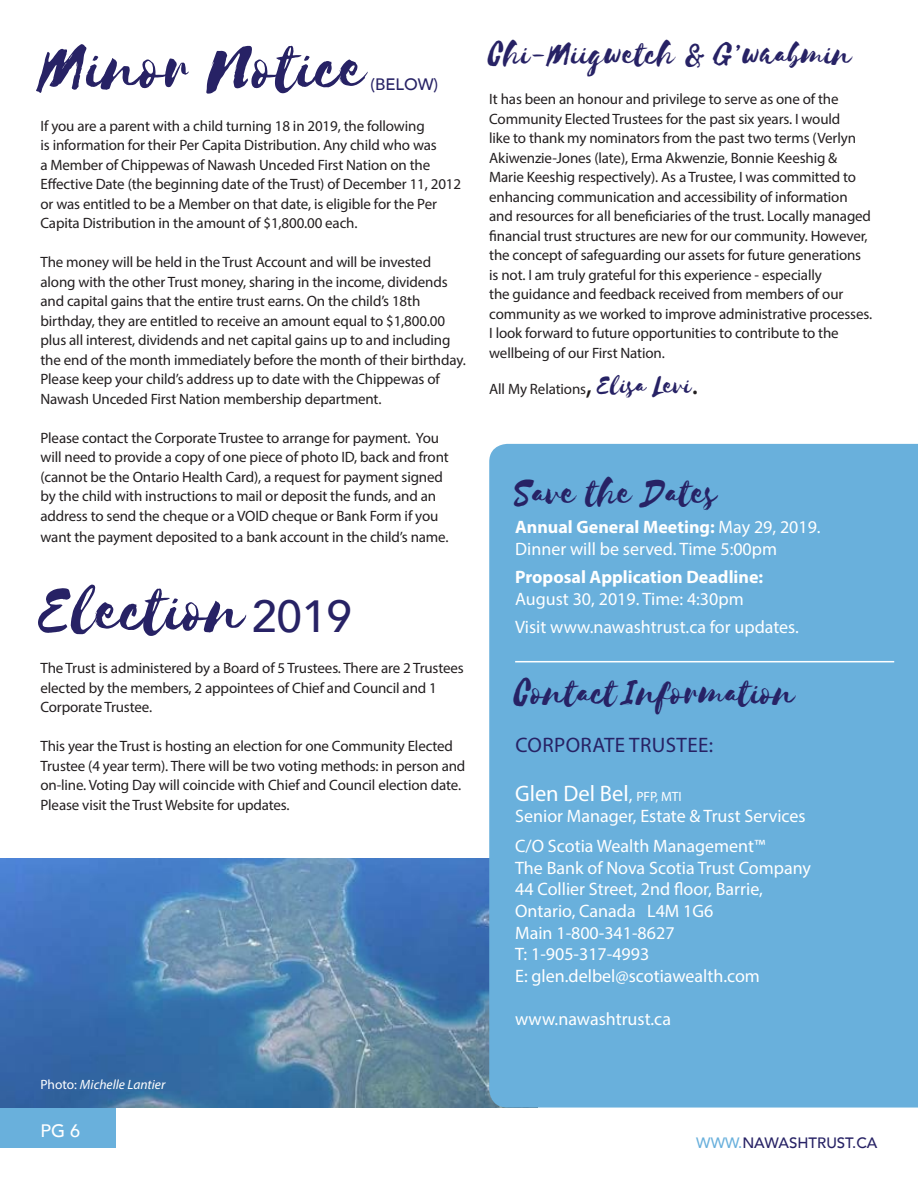
<style>
.page{position:relative;width:918px;height:1188px;background:#fff}
.page>*{position:absolute;margin:0;border:0;box-sizing:border-box;transform-origin:0 0}
.t1{font:75px "Selima";color:#272265}
.t2{font:42px "Selima";color:#272265}
.t3{font:37.5px "Selima";color:#272265}
.t4{font:22.5px "Myriad Pro";color:#fff}
.t5{font:21px "Myriad Pro";letter-spacing:.02em;color:#272265}
.t6{font:18px/21.6px "Myriad Pro";color:#fff}
.t7{font:700 18px/21.6px "Myriad Pro";color:#fff}
.t8{font:500 18px "Avenir";color:#fff}
.t9{font:500 16.5px "Avenir";color:#272265}
.t10{font:15px/19.5px "Myriad Pro";letter-spacing:-.01em;color:#231f20}
.t11{font:500 15px "Avenir";color:#272265}
.t12{font:italic 13.5px "Myriad Pro";color:#fff}
.s1{font-family:"Avenir";font-weight:500;font-size:45px}
.s2{font-style:normal}
.s3{font-size:30px}
.s4{font-family:"Selima";font-size:30px;color:#272265}
.s5{font-weight:700}
.s6{font-weight:400}
.s7{font-size:18px}
.s8{font-size:13.5px}
.s9{color:#69b0dc}
</style>
<div class="page">
<img style="left:0;top:859px;width:489px;height:249px">
<div style="left:489px;top:444px;width:429px;height:664px;background:#69b0dc"></div>
<div style="left:0;top:1108px;width:116px;height:40px;background:#69b0dc"></div>
<hr style="left:515px;top:661px;width:379px;height:1px;background:#fff">
<p class="t1" style="left:40px;top:27px;width:327px">Minor Notice</p>
<p class="t9" style="left:370px;top:70px;width:69px">(BELOW)</p>
<p class="t10" style="left:40px;top:116px;width:422px">If you are a parent with a child turning 18 in 2019, the following<br>is information for their Per Capita Distribution. Any child who was<br>a Member of Chippewas of Nawash Unceded First Nation on the Effective Date (the beginning date of the Trust) of December 11, 2012 or was entitled to be a Member on that date, is eligible for the Per Capita Distribution in the amount of $1,800.00 each.</p>
<p class="t10" style="left:40px;top:252px;width:427px">The money will be held in the Trust Account and will be invested along with the other Trust money, sharing in the income, dividends and capital gains that the entire trust earns. On the child’s 18th birthday, they are entitled to receive an amount equal to $1,800.00 plus all interest, dividends and net capital gains up to and including the end of the month immediately before the month of their birthday.<br>Please keep your child’s address up to date with the Chippewas of Nawash Unceded First Nation membership department.</p>
<p class="t10" style="left:40px;top:428px;width:410px">Please contact the Corporate Trustee to arrange for payment. You will need to provide a copy of one piece of photo ID, back and front (cannot be the Ontario Health Card), a request for payment signed by the child with instructions to mail or deposit the funds, and an address to send the cheque or a VOID cheque or Bank Form if you</p>
<p class="t10" style="left:40px;top:527px;width:410px">want the payment deposited to a bank account in the child’s name.</p>
<p class="t1" style="left:40px;top:570px;width:313px">Election <span class="s1">2019</span></p>
<p class="t10" style="left:40px;top:658px;width:425px">The Trust is administered by a Board of 5 Trustees. There are 2 Trustees elected by the members, 2 appointees of Chief and Council and 1<br>Corporate Trustee.</p>
<p class="t10" style="left:40px;top:736px;width:426px">This year the Trust is hosting an election for one Community Elected Trustee (4 year term). There will be two voting methods: in person and on-line. Voting Day will coincide with Chief and Council election date.<br>Please visit the Trust Website for updates.</p>
<p class="t12" style="left:40px;top:1076px;width:126px"><span class="s2">Photo:</span> Michelle Lantier</p>
<p class="t8" style="left:40px;top:1115px;width:41px">PG 6</p>
<p class="t3" style="left:489px;top:34px;width:364px">Chi-Miigwetch &amp; G’waabmin</p>
<p class="t10" style="left:489px;top:89px;width:384px">It has been an honour and privilege to serve as one of the Community Elected Trustees for the past six years. I would<br>like to thank my nominators from the past two terms (Verlyn Akiwenzie-Jones (late), Erma Akwenzie, Bonnie Keeshig &amp; Marie Keeshig respectively). As a Trustee, I was committed to enhancing communication and accessibility of information and resources for all beneficiaries of the trust. Locally managed financial trust structures are new for our community. However, the concept of safeguarding our assets for future generations is not. I am truly grateful for this experience - especially<br>the guidance and feedback received from members of our community as we worked to improve administrative processes.<br>I look forward to future opportunities to contribute to the wellbeing of our First Nation.</p>
<p class="t10" style="left:489px;top:379px;width:210px">All My Relations<span class="s3">,</span> <span class="s4">Elisa Levi</span><span class="s3">.</span></p>
<p class="t2" style="left:515px;top:470px;width:204px">Save the Dates</p>
<p class="t6" style="left:515px;top:516px;width:307px"><span class="s5">Annual General Meeting:</span> May 29, 2019.<br>Dinner will be served. Time 5:00pm</p>
<p class="t7" style="left:515px;top:566px;width:250px">Proposal Application Deadline:<br><span class="s6">August 30, 2019. Time: 4:30pm</span></p>
<p class="t6" style="left:515px;top:616px;width:285px">Visit www.nawashtrust.ca for updates.</p>
<p class="t2" style="left:515px;top:670px;width:282px">Contact Information</p>
<p class="t5" style="left:515px;top:732px;width:199px">CORPORATE TRUSTEE:</p>
<p class="t4" style="left:515px;top:779px;width:168px">Glen Del Bel<span class="s7">,</span> <span class="s8">PFP, MTI</span></p>
<p class="t6" style="left:515px;top:805px;width:292px">Senior Manager, Estate &amp; Trust Services</p>
<p class="t6" style="left:515px;top:835px;width:252px">C/O Scotia Wealth Management™</p>
<p class="t6" style="left:515px;top:857px;width:297px">The Bank of Nova Scotia Trust Company</p>
<p class="t6" style="left:515px;top:878px;width:249px">44 Collier Street, 2nd floor, Barrie,<br>Ontario, Canada L4M 1G6</p>
<p class="t6" style="left:515px;top:921px;width:161px">Main 1-800-341-8627</p>
<p class="t6" style="left:515px;top:943px;width:136px">T: 1-905-317-4993</p>
<p class="t6" style="left:515px;top:965px;width:246px">E: glen.delbel@scotiawealth.com</p>
<p class="t6" style="left:515px;top:1008px;width:157px">www.nawashtrust.ca</p>
<p class="t11" style="left:696px;top:1130px;width:183px"><span class="s9">WWW.</span>NAWASHTRUST.CA</p>
</div>
